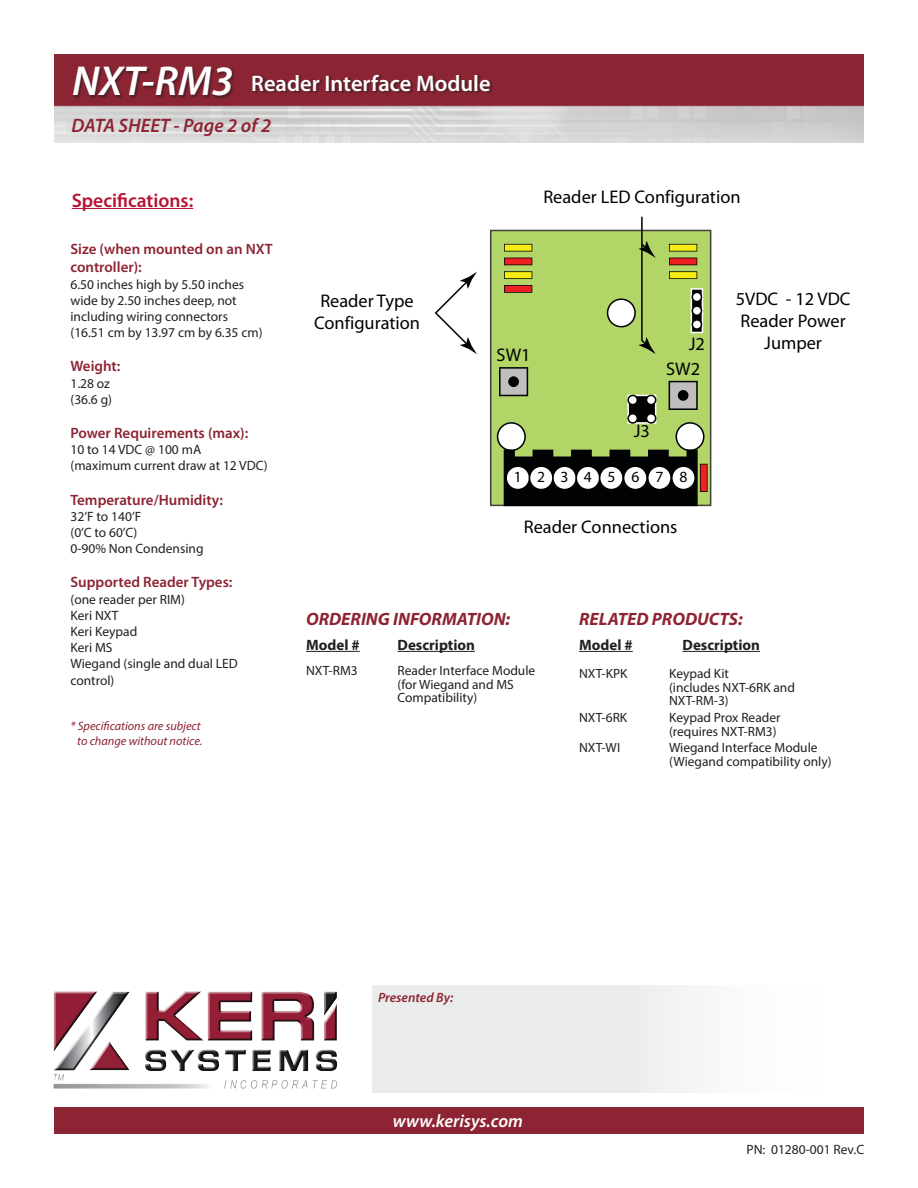
<style>
.page{position:relative;width:918px;height:1188px;background:#fff}
.page>*{position:absolute;margin:0;border:0;box-sizing:border-box;transform-origin:0 0}
.t1{font:italic 600 42px "Myriad Pro";color:#fff}
.t2{font:600 22.5px "Myriad Pro";color:#fff}
.t3{font:italic 600 19.5px "Myriad Pro";color:#8d2433}
.t4{font:600 19.5px "Myriad Pro";color:#b81237}
.t5{font:18.3px/22px "Myriad";color:#010203;text-align:center}
.t6{font:italic 600 18px "Myriad Pro";color:#fff}
.t7{font:italic 700 17.85px "Myriad Pro";color:#8d2433}
.t8{font:15.6px "Myriad";letter-spacing:.985em;color:#010203}
.t9{font:600 15px/18px "Myriad Pro";color:#8d2433}
.t10{font:700 15px "Myriad Pro";color:#231f20}
.Paragraph_Style_1{font:13.5px/13.5px "Myriad Pro";color:#231f20}
.t11{font:italic 600 13.5px "Myriad Pro";color:#8d2433}
.t12{font:italic 12.3px/14.7px "Myriad Pro";color:#8d2433;text-align:center}
</style>
<div class="page">
<div style="left:372px;top:986px;width:472px;height:108px;background:linear-gradient(to right,#e4e5e5,#fdfdfd)"></div>
<img style="left:55px;top:54px;width:809px;height:89px">
<img style="left:53px;top:991px;width:285px;height:98px">
<div style="left:54px;top:1108px;width:809px;height:26px;background:#8d2433"></div>
<div style="left:73px;top:68px;width:420px;height:32px;background:#231f20;opacity:.5"></div>
<hr style="left:72px;top:208px;width:121px;height:1px;background:#b81237">
<svg style="left:490px;top:230px;width:221px;height:276px;background:#adce65"></svg>
<svg style="left:669px;top:244px;width:28px;height:8px"></svg>
<svg style="left:669px;top:258px;width:28px;height:7px"></svg>
<svg style="left:669px;top:271px;width:28px;height:8px"></svg>
<svg style="left:504px;top:244px;width:28px;height:8px"></svg>
<svg style="left:504px;top:258px;width:28px;height:7px"></svg>
<svg style="left:504px;top:271px;width:28px;height:8px"></svg>
<svg style="left:504px;top:285px;width:28px;height:8px"></svg>
<svg style="left:691px;top:288px;width:12px;height:45px"></svg>
<svg style="left:497px;top:367px;width:211px;height:139px;background:#899a62"></svg>
<svg style="left:435px;top:272px;width:42px;height:82px"></svg>
<svg style="left:607px;top:217px;width:49px;height:137px"></svg>
<hr style="left:579px;top:651px;width:54px;height:1px;background:#231f20">
<hr style="left:683px;top:651px;width:77px;height:1px;background:#231f20">
<hr style="left:306px;top:651px;width:54px;height:1px;background:#231f20">
<hr style="left:398px;top:651px;width:77px;height:1px;background:#231f20">
<p class="t1" style="left:72px;top:54px;width:163px">NXT-RM3</p>
<p class="t2" style="left:251px;top:69px;width:241px">Reader Interface Module</p>
<p class="t3" style="left:72px;top:113px;width:201px">DATA SHEET - Page 2 of 2</p>
<p class="t4" style="left:72px;top:188px;width:123px">Specifications:</p>
<p class="t9" style="left:70px;top:240px;width:204px">Size (when mounted on an NXT controller):</p>
<p class="Paragraph_Style_1" style="left:70px;top:276px;width:175px;line-height:16.2px">6.50 inches high by 5.50 inches wide by 2.50 inches deep, not including wiring connectors</p>
<p class="Paragraph_Style_1" style="left:70px;top:326px;width:194px">(16.51 cm by 13.97 cm by 6.35 cm)</p>
<p class="t9" style="left:70px;top:357px;width:51px">Weight:</p>
<p class="Paragraph_Style_1" style="left:70px;top:376px;width:41px">1.28 oz</p>
<p class="Paragraph_Style_1" style="left:70px;top:392px;width:43px">(36.6 g)</p>
<p class="t9" style="left:70px;top:423px;width:179px">Power Requirements (max):</p>
<p class="Paragraph_Style_1" style="left:70px;top:441px;width:199px;line-height:16.2px">10 to 14 VDC @ 100 mA<br>(maximum current draw at 12 VDC)</p>
<p class="t9" style="left:70px;top:490px;width:154px">Temperature/Humidity:</p>
<p class="Paragraph_Style_1" style="left:70px;top:509px;width:72px">32’F to 140’F</p>
<p class="Paragraph_Style_1" style="left:70px;top:525px;width:68px">(0’C to 60’C)</p>
<p class="Paragraph_Style_1" style="left:70px;top:542px;width:135px">0-90% Non Condensing</p>
<p class="t9" style="left:70px;top:573px;width:163px">Supported Reader Types:</p>
<p class="Paragraph_Style_1" style="left:70px;top:592px;width:116px">(one reader per RIM)</p>
<p class="Paragraph_Style_1" style="left:70px;top:608px;width:49px">Keri NXT</p>
<p class="Paragraph_Style_1" style="left:70px;top:624px;width:68px">Keri Keypad</p>
<p class="Paragraph_Style_1" style="left:70px;top:641px;width:44px">Keri MS</p>
<p class="Paragraph_Style_1" style="left:70px;top:655px;width:169px;line-height:16.2px">Wiegand (single and dual LED control)</p>
<p class="t12" style="left:70px;top:719px;width:133px">* Specifications are subject to change without notice.</p>
<p class="t5" style="left:314px;top:291px;width:108px">Reader Type<br>Configuration</p>
<p class="t5" style="left:543px;top:187px;width:199px">Reader LED Configuration</p>
<p class="t5" style="left:497px;top:345px;width:35px">SW1</p>
<p class="t5" style="left:689px;top:334px;width:18px">J2</p>
<p class="t5" style="left:666px;top:359px;width:35px">SW2</p>
<p class="t5" style="left:634px;top:420px;width:18px">J3</p>
<p class="t5" style="left:736px;top:289px;width:116px">5VDC - 12 VDC<br>Reader Power<br>Jumper</p>
<p class="t8" style="left:514px;top:470px;width:175px">12345678</p>
<p class="t5" style="left:524px;top:517px;width:155px">Reader Connections</p>
<p class="t7" style="left:306px;top:607px;width:206px">ORDERING INFORMATION:</p>
<p class="t10" style="left:306px;top:635px;width:55px">Model #</p>
<p class="t10" style="left:398px;top:635px;width:79px">Description</p>
<p class="Paragraph_Style_1" style="left:306px;top:664px;width:53px">NXT-RM3</p>
<p class="Paragraph_Style_1" style="left:398px;top:664px;width:139px">Reader Interface Module (for Wiegand and MS<br>Compatibility)</p>
<p class="t7" style="left:579px;top:607px;width:165px">RELATED PRODUCTS:</p>
<p class="t10" style="left:579px;top:635px;width:55px">Model #</p>
<p class="t10" style="left:683px;top:635px;width:79px">Description</p>
<p class="Paragraph_Style_1" style="left:579px;top:667px;width:50px">NXT-KPK</p>
<p class="Paragraph_Style_1" style="left:669px;top:667px;width:127px">Keypad Kit<br>(includes NXT-6RK and<br>NXT-RM-3)</p>
<p class="Paragraph_Style_1" style="left:579px;top:711px;width:50px">NXT-6RK</p>
<p class="Paragraph_Style_1" style="left:669px;top:711px;width:113px">Keypad Prox Reader (requires NXT-RM3)</p>
<p class="Paragraph_Style_1" style="left:579px;top:741px;width:43px">NXT-WI</p>
<p class="Paragraph_Style_1" style="left:669px;top:741px;width:164px">Wiegand Interface Module (Wiegand compatibility only)</p>
<p class="t11" style="left:378px;top:989px;width:77px">Presented By:</p>
<p class="t6" style="left:393px;top:1109px;width:131px">www.kerisys.com</p>
<p class="Paragraph_Style_1" style="left:747px;top:1142px;width:119px">PN: 01280-001 Rev.C</p>
</div>
